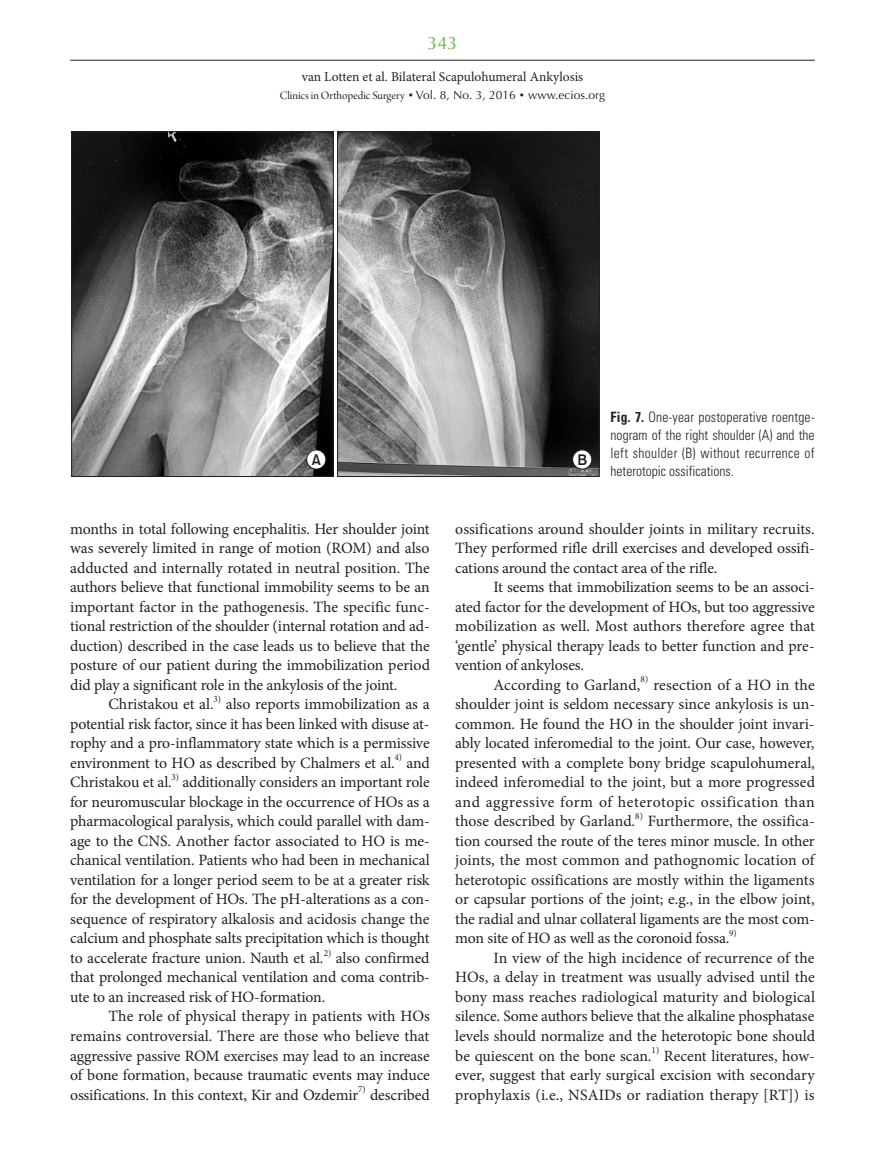
<style>
.page{position:relative;width:885px;height:1170px;background:#fff}
.page>*{position:absolute;margin:0;border:0;box-sizing:border-box;transform-origin:0 0}
.t1{font:18px "Optima LT Std";color:#63b445}
.t2{font:15.75px/19.5px "Minion Pro";letter-spacing:-.01em;color:#231f20;text-align:justify}
.t3{font:15.75px "Minion Pro";letter-spacing:.01em;color:#231f20}
.t4{font:15px "Gothic 725 BT Bold A";color:#231f20}
.t5{font:300 condensed 14.25px/18px "Univers";color:#231f20;text-align:justify;scale:.95 1}
.t6{font:13.5px "Minion Pro";color:#231f20}
.t7{font:12px "Optima LT Std";color:#231f20}
.t8{font:9.15px "Minion Pro";color:#231f20}
.s1{font-family:"Arno Pro Display"}
.s2{font-size:9px}
.s3{font-weight:700}
</style>
<div class="page">
<hr style="left:70px;top:60px;width:744px;height:1px;background:#231f20">
<svg style="left:71px;top:131px;width:528px;height:346px;background:#6d6d6d"></svg>
<div style="left:306px;top:450px;width:20px;height:19px;background:#fff;border-radius:50%"></div>
<div style="left:306px;top:449px;width:20px;height:20px;border:1px solid #231f20;border-radius:50%"></div>
<div style="left:572px;top:450px;width:19px;height:19px;background:#fff;border-radius:50%"></div>
<div style="left:572px;top:449px;width:20px;height:20px;border:1px solid #231f20;border-radius:50%"></div>
<p class="t1" style="left:427px;top:32px;width:32px">343</p>
<p class="t6" style="left:302px;top:68px;width:283px">van Lotten et al. Bilateral Scapulohumeral Ankylosis</p>
<p class="t7" style="left:280px;top:88px;width:327px"><span class="s1">Clinics in Orthopedic Surgery</span> <span class="s2">•</span> Vol. 8, No. 3, 2016 <span class="s2">•</span> www.ecios.org</p>
<p class="t4" style="left:312px;top:451px;width:11px">A</p>
<p class="t4" style="left:577px;top:451px;width:11px">B</p>
<p class="t5" style="left:610px;top:408px;width:216px"><span class="s3">Fig. 7.</span> One-year postoperative roentge&shy;nogram of the right shoulder (A) and the left shoulder (B) without recurrence of heterotopic ossifications.</p>
<p class="t2" style="left:70px;top:519px;width:361px">months in total following encephalitis. Her shoulder joint</p>
<p class="t2" style="left:70px;top:538px;width:361px">was severely limited in range of motion (ROM) and also</p>
<p class="t2" style="left:70px;top:558px;width:361px">adducted and internally rotated in neutral position. The</p>
<p class="t2" style="left:70px;top:577px;width:361px">authors believe that functional immobility seems to be an</p>
<p class="t2" style="left:70px;top:597px;width:361px">important factor in the pathogenesis. The specific func-</p>
<p class="t2" style="left:70px;top:616px;width:361px">tional restriction of the shoulder (internal rotation and ad-</p>
<p class="t2" style="left:70px;top:636px;width:361px">duction) described in the case leads us to believe that the</p>
<p class="t2" style="left:70px;top:655px;width:361px">posture of our patient during the immobilization period</p>
<p class="t2" style="left:70px;top:675px;width:329px">did play a significant role in the ankylosis of the joint.</p>
<p class="t2" style="left:108px;top:694px;width:107px">Christakou et al.</p>
<p class="t8" style="left:213px;top:692px;width:9px">3)</p>
<p class="t2" style="left:70px;top:694px;width:361px;text-indent:155px">also reports immobilization as a potential risk factor, since it has been linked with disuse at&shy;rophy and a pro-inflammatory state which is a permissive environment to HO as described by Chalmers et al.</p>
<p class="t8" style="left:394px;top:751px;width:9px">4)</p>
<p class="t2" style="left:406px;top:753px;width:25px">and</p>
<p class="t2" style="left:70px;top:772px;width:103px">Christakou et al.</p>
<p class="t8" style="left:171px;top:770px;width:9px">3)</p>
<p class="t2" style="left:70px;top:772px;width:361px;text-indent:112px">additionally considers an important role for neuromuscular blockage in the occurrence of HOs as a pharmacological paralysis, which could parallel with dam&shy;age to the CNS. Another factor associated to HO is me&shy;chanical ventilation. Patients who had been in mechanical ventilation for a longer period seem to be at a greater risk for the development of HOs. The pH-alterations as a con&shy;sequence of respiratory alkalosis and acidosis change the calcium and phosphate salts precipitation which is thought to accelerate fracture union. Nauth et al.</p>
<p class="t8" style="left:323px;top:946px;width:9px">2)</p>
<p class="t2" style="left:70px;top:948px;width:361px;text-indent:265px">also confirmed that prolonged mechanical ventilation and coma contrib&shy;ute to an increased risk of HO-formation.</p>
<p class="t2" style="left:70px;top:1006px;width:361px;text-indent:38px">The role of physical therapy in patients with HOs remains controversial. There are those who believe that aggressive passive ROM exercises may lead to an increase of bone formation, because traumatic events may induce ossifications. In this context, Kir and Ozdemir</p>
<p class="t8" style="left:358px;top:1082px;width:9px">7)</p>
<p class="t2" style="left:370px;top:1084px;width:61px">described</p>
<p class="t2" style="left:455px;top:519px;width:361px">ossifications around shoulder joints in military recruits.<br>They performed rifle drill exercises and developed ossifi&shy;cations around the contact area of the rifle.</p>
<p class="t2" style="left:493px;top:577px;width:323px">It seems that immobilization seems to be an associ-</p>
<p class="t2" style="left:455px;top:597px;width:361px">ated factor for the development of HOs, but too aggressive</p>
<p class="t3" style="left:455px;top:615px;width:361px">mobilization as well. Most authors therefore agree that</p>
<p class="t2" style="left:455px;top:636px;width:361px">‘gentle’ physical therapy leads to better function and pre-</p>
<p class="t2" style="left:455px;top:655px;width:130px">vention of ankyloses.</p>
<p class="t3" style="left:493px;top:674px;width:148px">According to Garland,</p>
<p class="t8" style="left:640px;top:673px;width:9px">8)</p>
<p class="t2" style="left:455px;top:675px;width:361px;text-indent:198px">resection of a HO in the shoulder joint is seldom necessary since ankylosis is un&shy;common. He found the HO in the shoulder joint invari&shy;ably located inferomedial to the joint. Our case, however, presented with a complete bony bridge scapulohumeral, indeed inferomedial to the joint, but a more progressed and aggressive form of heterotopic ossification than those described by Garland.</p>
<p class="t8" style="left:635px;top:809px;width:9px">8)</p>
<p class="t2" style="left:455px;top:811px;width:361px;text-indent:192px">Furthermore, the ossifica&shy;tion coursed the route of the teres minor muscle. In other joints, the most common and pathognomic location of heterotopic ossifications are mostly within the ligaments or capsular portions of the joint; e.g., in the elbow joint, the radial and ulnar collateral ligaments are the most com&shy;mon site of HO as well as the coronoid fossa.</p>
<p class="t8" style="left:729px;top:926px;width:9px">9)</p>
<p class="t2" style="left:455px;top:948px;width:361px;text-indent:38px">In view of the high incidence of recurrence of the HOs, a delay in treatment was usually advised until the bony mass reaches radiological maturity and biological silence. Some authors believe that the alkaline phosphatase levels should normalize and the heterotopic bone should be quiescent on the bone scan.</p>
<p class="t8" style="left:651px;top:1043px;width:9px">1)</p>
<p class="t2" style="left:455px;top:1045px;width:361px;text-indent:208px">Recent literatures, how&shy;ever, suggest that early surgical excision with secondary prophylaxis (i.e., NSAIDs or radiation therapy [RT]) is</p>
</div>
